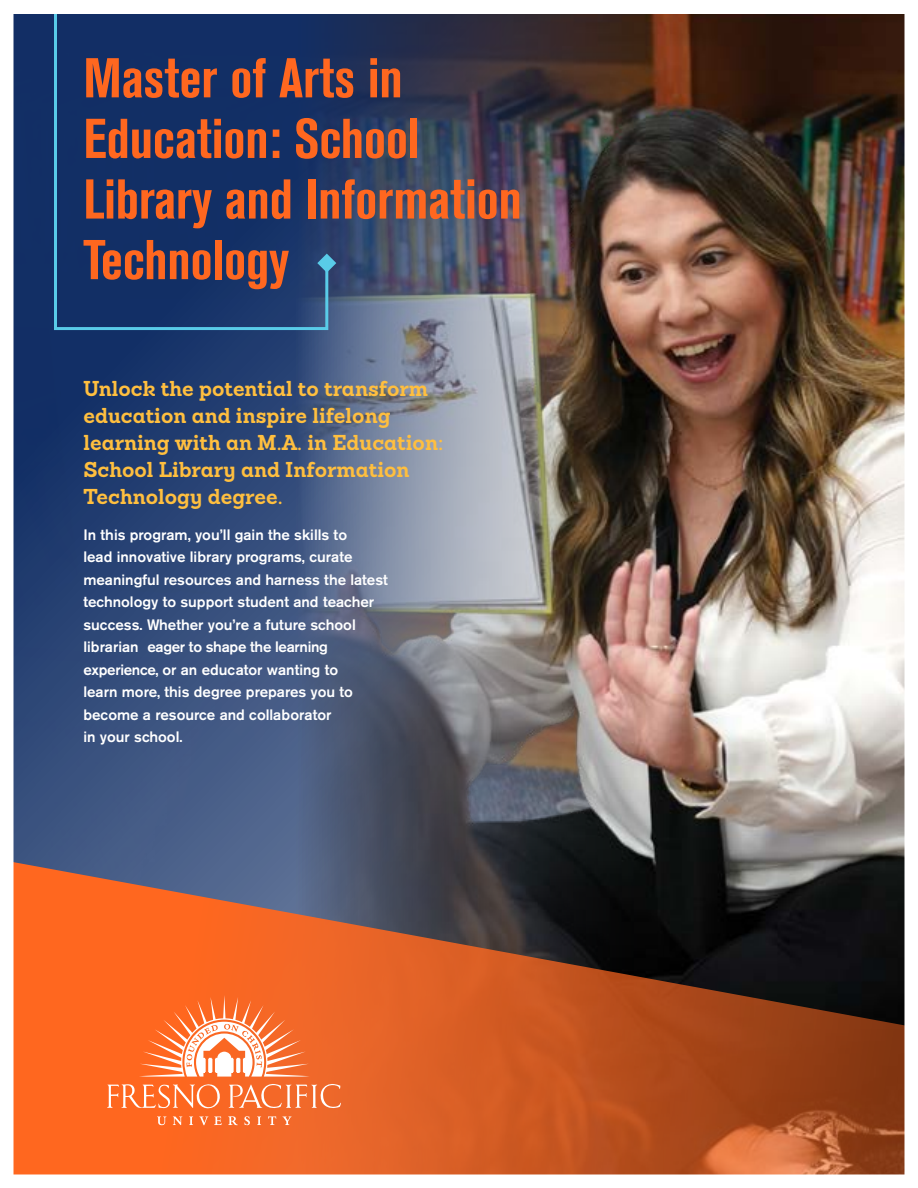
<style>
.page{position:relative;width:918px;height:1188px;background:#fff}
.page>*{position:absolute;margin:0;border:0;box-sizing:border-box;transform-origin:0 0}
.t1{font:700 condensed 55.5px/60.6px "Akzidenz Grotesk BE";color:#ff671f}
.Subhead{font:700 21px/27px "Sanchez";color:#ffbf3f}
.t2{font:500 15px/22.5px "Akzidenz Grotesk BE";color:#fff}
</style>
<div class="page">
<img style="left:13px;top:14px;width:892px;height:1161px">
<p class="t1" style="left:83px;top:48px;width:440px">Master of Arts in<br>Education: School<br>Library and Information<br>Technology</p>
<p class="Subhead" style="left:83px;top:374px;width:361px">Unlock the potential to transform education and inspire lifelong learning with an M.A. in Education:<br>School Library and Information<br>Technology degree.</p>
<p class="t2" style="left:83px;top:523px;width:306px">In this program, you’ll gain the skills to<br>lead innovative library programs, curate meaningful resources and harness the latest technology to support student and teacher success. Whether you’re a future school librarian eager to shape the learning experience, or an educator wanting to<br>learn more, this degree prepares you to become a resource and collaborator<br>in your school.</p>
</div>
